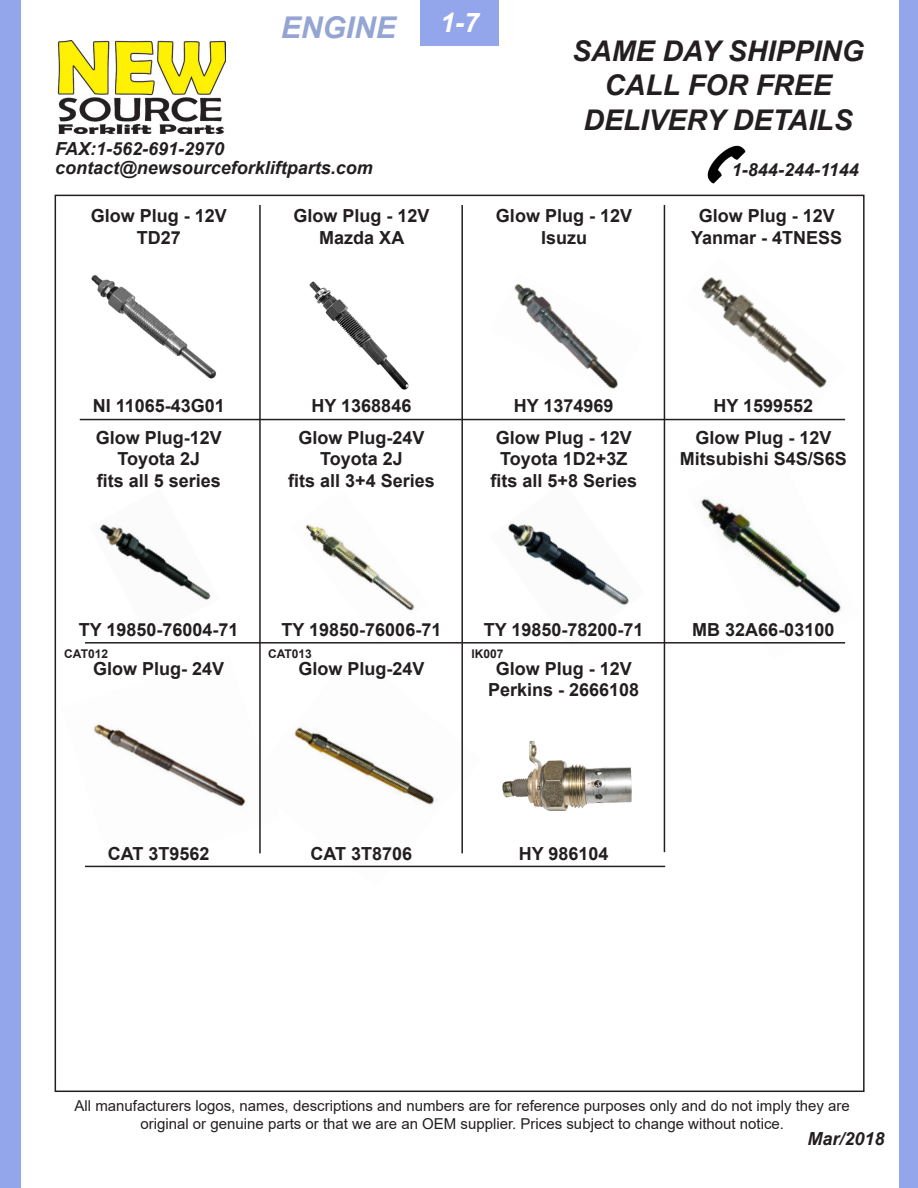
<style>
.page{position:relative;width:918px;height:1188px;background:#fff}
.page>*{position:absolute;margin:0;border:0;box-sizing:border-box;transform-origin:0 0}
.t1{font:italic 700 30px "Arial";color:#94a4d3}
.t2{font:italic 700 28.5px/34.2px "Arial";color:#231f20;text-align:center}
.t3{font:italic 700 27px "Arial";color:#fff}
.t4{font:700 18px/21.6px "Arial";color:#231f20;text-align:center}
.t5{font:italic 700 18px "Arial";color:#231f20}
.t6{font:15px/18px "Arial";color:#231f20;text-align:center}
.t7{font:700 12px "Arial";color:#231f20}
</style>
<div class="page">
<hr style="left:664px;top:205px;width:1px;height:647px;background:#231f20">
<hr style="left:80px;top:419px;width:765px;height:1px;background:#231f20">
<img style="left:57px;top:40px;width:168px;height:94px">
<img style="left:707px;top:145px;width:39px;height:39px">
<img style="left:91px;top:275px;width:125px;height:104px">
<img style="left:309px;top:281px;width:100px;height:109px">
<img style="left:514px;top:283px;width:104px;height:106px">
<img style="left:701px;top:277px;width:126px;height:111px">
<img style="left:99px;top:524px;width:112px;height:76px">
<img style="left:305px;top:524px;width:110px;height:87px">
<img style="left:508px;top:523px;width:121px;height:82px">
<img style="left:700px;top:498px;width:146px;height:146px">
<img style="left:502px;top:740px;width:130px;height:71px">
<hr style="left:85px;top:642px;width:760px;height:2px;background:#231f20">
<img style="left:281px;top:727px;width:201px;height:141px">
<hr style="left:461px;top:205px;width:2px;height:648px;background:#231f20">
<img style="left:85px;top:724px;width:196px;height:144px">
<hr style="left:259px;top:205px;width:2px;height:648px;background:#231f20">
<hr style="left:85px;top:866px;width:580px;height:1px;background:#231f20">
<div style="left:0;top:0;width:21px;height:1188px;background:#93a6eb"></div>
<div style="left:420px;top:0;width:78px;height:45px;background:#93a6eb"></div>
<div style="left:899px;top:0;width:19px;height:1188px;background:#93a6eb"></div>
<p class="t5" style="left:55px;top:137px;width:171px">FAX:1-562-691-2970</p>
<p class="t1" style="left:281px;top:7px;width:117px">ENGINE</p>
<p class="t5" style="left:55px;top:155px;width:319px">contact@newsourceforkliftparts.com</p>
<p class="t3" style="left:440px;top:5px;width:41px">1-7</p>
<p class="t2" style="left:572px;top:35px;width:293px">SAME DAY SHIPPING<br>CALL FOR FREE<br>DELIVERY DETAILS</p>
<p class="t5" style="left:732px;top:157px;width:128px">1-844-244-1144</p>
<p class="t4" style="left:91px;top:205px;width:138px">Glow Plug - 12V<br>TD27</p>
<p class="t4" style="left:293px;top:205px;width:138px">Glow Plug - 12V<br>Mazda XA</p>
<p class="t4" style="left:496px;top:205px;width:138px">Glow Plug - 12V<br>Isuzu</p>
<p class="t4" style="left:691px;top:205px;width:153px">Glow Plug - 12V<br>Yanmar - 4TNESS</p>
<p class="t4" style="left:93px;top:395px;width:134px">NI 11065-43G01</p>
<p class="t4" style="left:312px;top:395px;width:101px">HY 1368846</p>
<p class="t4" style="left:514px;top:395px;width:101px">HY 1374969</p>
<p class="t4" style="left:713px;top:395px;width:101px">HY 1599552</p>
<p class="t4" style="left:96px;top:427px;width:128px">Glow Plug-12V<br>Toyota 2J<br>fits all 5 series</p>
<p class="t4" style="left:288px;top:427px;width:148px">Glow Plug-24V<br>Toyota 2J<br>fits all 3+4 Series</p>
<p class="t4" style="left:490px;top:427px;width:148px">Glow Plug - 12V<br>Toyota 1D2+3Z fits all 5+8 Series</p>
<p class="t4" style="left:680px;top:427px;width:169px">Glow Plug - 12V<br>Mitsubishi S4S/S6S</p>
<p class="t4" style="left:79px;top:619px;width:161px">TY 19850-76004-71</p>
<p class="t4" style="left:282px;top:619px;width:161px">TY 19850-76006-71</p>
<p class="t4" style="left:484px;top:619px;width:161px">TY 19850-78200-71</p>
<p class="t4" style="left:692px;top:619px;width:144px">MB 32A66-03100</p>
<p class="t7" style="left:64px;top:646px;width:45px">CAT012</p>
<p class="t7" style="left:268px;top:646px;width:45px">CAT013</p>
<p class="t7" style="left:472px;top:645px;width:34px">IK007</p>
<p class="t4" style="left:93px;top:658px;width:133px">Glow Plug- 24V</p>
<p class="t4" style="left:298px;top:658px;width:128px">Glow Plug-24V</p>
<p class="t4" style="left:488px;top:658px;width:153px">Glow Plug - 12V<br>Perkins - 2666108</p>
<p class="t4" style="left:108px;top:843px;width:103px">CAT 3T9562</p>
<p class="t4" style="left:311px;top:843px;width:103px">CAT 3T8706</p>
<p class="t4" style="left:519px;top:843px;width:91px">HY 986104</p>
<p class="t6" style="left:75px;top:1097px;width:777px">All manufacturers logos, names, descriptions and numbers are for reference purposes only and do not imply they are original or genuine parts or that we are an OEM supplier. Prices subject to change without notice.</p>
<p class="t5" style="left:808px;top:1126px;width:79px">Mar/2018</p>
</div>
